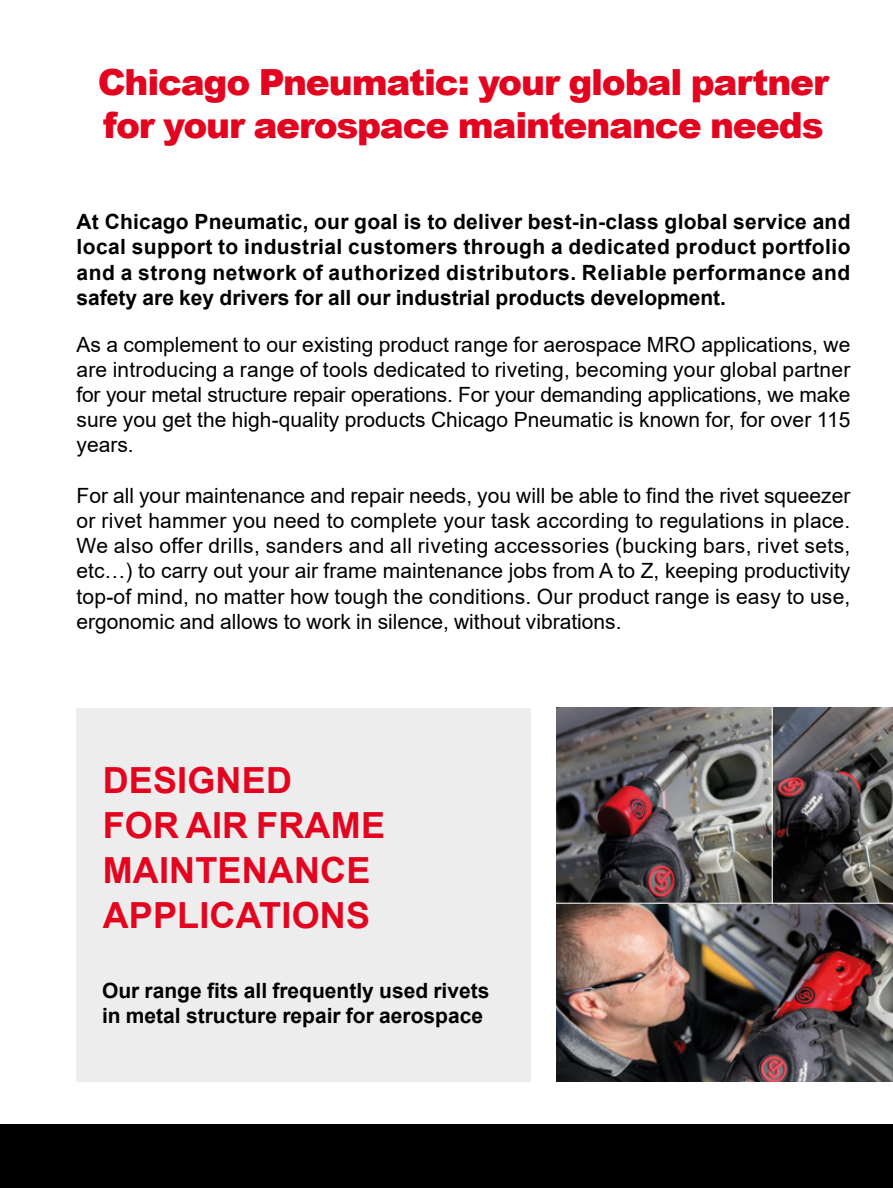
<style>
.page{position:relative;width:893px;height:1188px;background:#fff}
.page>*{position:absolute;margin:0;border:0;box-sizing:border-box;transform-origin:0 0}
.t1{font:900 36px/43.2px "Arial";letter-spacing:-.035em;color:#e30520}
.t2{font:700 36px/45px "Arial";letter-spacing:.005em;color:#e30520}
.t3{font:21px/25.2px "Arial";color:#000;text-align:justify}
.t4{font:700 21px/25.2px "Arial";color:#000}
</style>
<div class="page">
<img style="left:556px;top:708px;width:337px;height:374px">
<hr style="left:551px;top:903px;width:342px;height:1px;background:#fff">
<hr style="left:772px;top:708px;width:1px;height:195px;background:#fff">
<div style="left:77px;top:708px;width:454px;height:374px;background:#ededed"></div>
<div style="left:0;top:1124px;width:893px;height:64px;background:#000"></div>
<h1 class="t1" style="left:98px;top:60px;width:733px">Chicago Pneumatic: your global partner for your aerospace maintenance needs</h1>
<p class="t4" style="left:77px;top:209px;width:775px;text-align:justify">At Chicago Pneumatic, our goal is to deliver best-in-class global service and local support to industrial customers through a dedicated product portfolio and a strong network of authorized distributors. Reliable performance and safety are key drivers for all our industrial products development.</p>
<p class="t3" style="left:77px;top:331px;width:775px">As a complement to our existing product range for aerospace MRO applications, we are introducing a range of tools dedicated to riveting, becoming your global partner for your metal structure repair operations. For your demanding applications, we make sure you get the high-quality products Chicago Pneumatic is known for, for over 115 years.</p>
<p class="t3" style="left:77px;top:483px;width:775px">For all your maintenance and repair needs, you will be able to find the rivet squeezer or rivet hammer you need to complete your task according to regulations in place.<br>We also offer drills, sanders and all riveting accessories (bucking bars, rivet sets, etc…) to carry out your air frame maintenance jobs from A to Z, keeping productivity top-of mind, no matter how tough the conditions. Our product range is easy to use, ergonomic and allows to work in silence, without vibrations.</p>
<h1 class="t2" style="left:103px;top:758px;width:284px">DESIGNED<br>FOR AIR FRAME<br>MAINTENANCE<br>APPLICATIONS</h1>
<p class="t4" style="left:102px;top:978px;width:389px">Our range fits all frequently used rivets in metal structure repair for aerospace</p>
</div>
